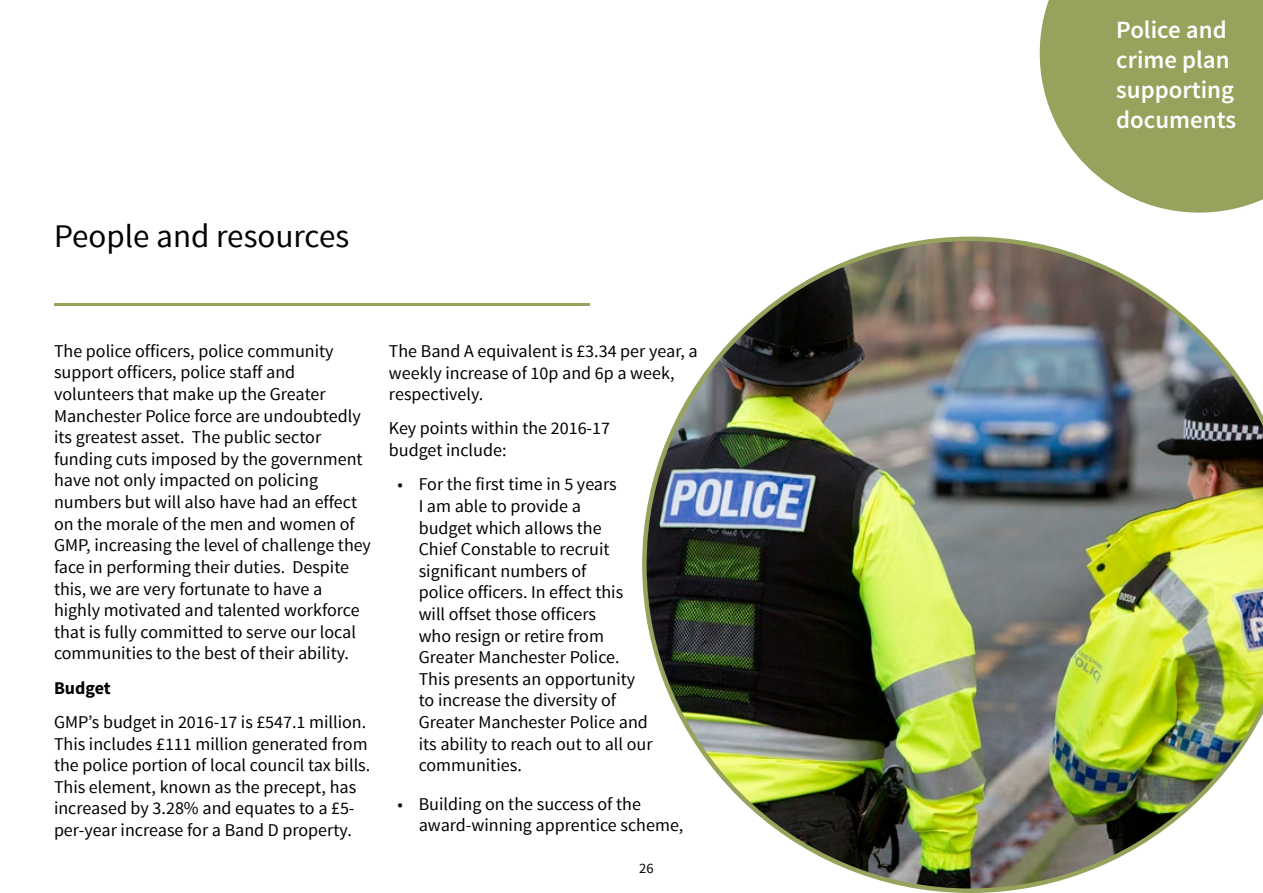
<style>
.page{position:relative;width:1263px;height:893px;background:#fff}
.page>*{position:absolute;margin:0;border:0;box-sizing:border-box;transform-origin:0 0}
.t1{font:33px "Source Sans Pro";color:#000}
.t2{font:600 24.9px/29.8px "Source Sans Pro";color:#fff}
.t3{font:18px/21.6px "Source Sans Pro";color:#000}
.t4{font:700 18px "Source Sans Pro";color:#000}
.t5{font:14.55px "Source Sans Pro";color:#000}
</style>
<div class="page">
<svg style="left:1040px;top:0;width:223px;height:213px;background:#a2ae70"></svg>
<hr style="left:54px;top:303px;width:536px;height:3px;background:#95a35c">
<img style="left:642px;top:237px;width:621px;height:656px">
<h1 class="t1" style="left:54px;top:222px;width:297px">People and resources</h1>
<p class="t3" style="left:54px;top:342px;width:318px">The police officers, police community support officers, police staff and volunteers that make up the Greater Manchester Police force are undoubtedly its greatest asset. The public sector funding cuts imposed by the government have not only impacted on policing numbers but will also have had an effect on the morale of the men and women of GMP, increasing the level of challenge they face in performing their duties. Despite this, we are very fortunate to have a highly motivated and talented workforce that is fully committed to serve our local communities to the best of their ability.</p>
<p class="t4" style="left:54px;top:676px;width:58px">Budget</p>
<p class="t3" style="left:54px;top:713px;width:315px">GMP’s budget in 2016-17 is £547.1 million.<br>This includes £111 million generated from the police portion of local council tax bills.<br>This element, known as the precept, has increased by 3.28% and equates to a £5- per-year increase for a Band D property.</p>
<p class="t3" style="left:389px;top:342px;width:310px">The Band A equivalent is £3.34 per year, a weekly increase of 10p and 6p a week, respectively.</p>
<p class="t3" style="left:389px;top:419px;width:223px">Key points within the 2016-17 budget include:</p>
<p class="t3" style="left:419px;top:475px;width:235px;text-indent:-21px">• For the first time in 5 years<br>I am able to provide a<br>budget which allows the<br>Chief Constable to recruit significant numbers of<br>police officers. In effect this will offset those officers<br>who resign or retire from<br>Greater Manchester Police.<br>This presents an opportunity to increase the diversity of<br>Greater Manchester Police and its ability to reach out to all our communities.</p>
<p class="t3" style="left:419px;top:794px;width:266px;text-indent:-21px">• Building on the success of the award-winning apprentice scheme,</p>
<p class="t5" style="left:639px;top:862px;width:16px">26</p>
<h2 class="t2" style="left:1116px;top:16px;width:122px">Police and crime plan supporting documents</h2>
</div>
